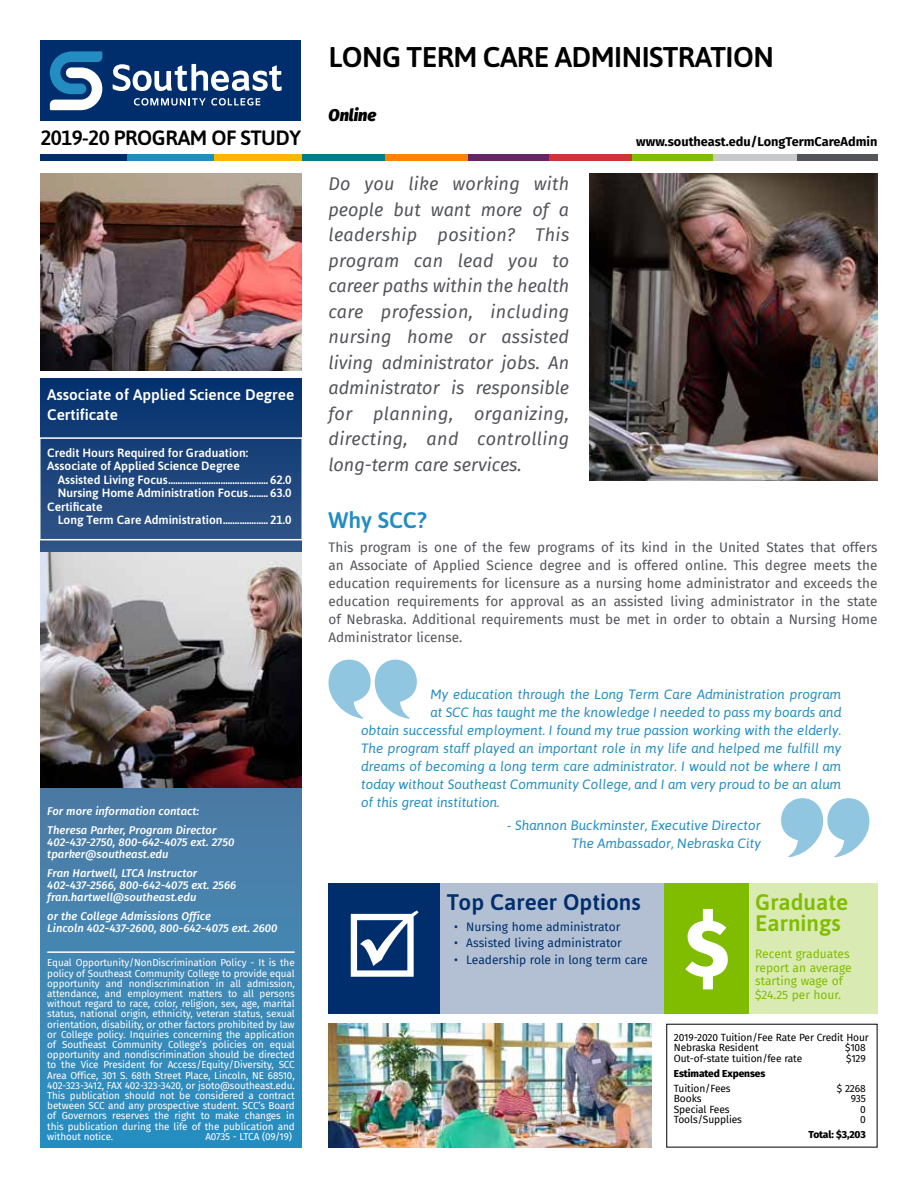
<style>
.page{position:relative;width:918px;height:1188px;background:#fff}
.page>*{position:absolute;margin:0;border:0;box-sizing:border-box;transform-origin:0 0}
.t1{font:600 28.5px "Asap";letter-spacing:-.02em;color:#000}
.t2{font:600 22.5px "Asap";color:#002e6d}
.t3{font:600 22.5px/21px "Asap";color:#80bc00}
.t4{font:600 22.5px "Asap";color:#238dc1}
.t5{font:600 20.7px "Asap";letter-spacing:-.02em;color:#000}
.t6{font:italic 18px/25.5px "Fira Sans";letter-spacing:.02em;color:#54555a;text-align:justify}
.t7{font:italic 900 16.5px "Fira Sans";color:#000}
.t8{font:600 15.3px/20.9px "Asap";color:#fff}
.t9{font:italic 13.5px/18px "Asap";color:#238dc1;text-align:right}
.t10{font:13.5px/18px "Fira Sans";color:#54555a;text-align:justify}
.t11{font:700 12.75px "Fira Sans";color:#000}
.t12{font:600 12px "Asap";color:#fff}
.t13{font:12px "Fira Sans";color:#002e6d}
.t14{font:12px/13.5px "Fira Sans";color:#80bc00}
.t15{font:italic 500 11.25px/12px "Fira Sans";color:#fff}
.t16{font:10.2px/10.5px "Fira Sans";letter-spacing:-.01em;color:#000}
.t17{font:800 10.2px "Fira Sans";letter-spacing:-.01em;color:#000}
.t18{font:9.9px/10.2px "Fira Sans";letter-spacing:-.01em;color:#fff;text-align:justify}
</style>
<div class="page">
<div style="left:40px;top:154px;width:87px;height:6px;background:#002e6d"></div>
<div style="left:127px;top:154px;width:87px;height:6px;background:#238dc1"></div>
<div style="left:214px;top:154px;width:88px;height:6px;background:#ffb600"></div>
<div style="left:383px;top:154px;width:85px;height:6px;background:#ff8300"></div>
<div style="left:548px;top:154px;width:84px;height:6px;background:#cf3339"></div>
<div style="left:712px;top:154px;width:85px;height:6px;background:#c7c8ca"></div>
<div style="left:302px;top:154px;width:82px;height:6px;background:#007e8b"></div>
<div style="left:468px;top:154px;width:81px;height:6px;background:#652565"></div>
<div style="left:632px;top:154px;width:81px;height:6px;background:#80bc00"></div>
<div style="left:797px;top:154px;width:81px;height:6px;background:#54555a"></div>
<img style="left:40px;top:173px;width:262px;height:197px">
<svg style="left:40px;top:378px;width:262px;height:770px;background:#3679a9"></svg>
<div style="left:40px;top:40px;width:262px;height:81px;background:#002e6d"></div>
<hr style="left:47px;top:951px;width:248px;height:2px;background:#fff">
<svg style="left:49px;top:51px;width:54px;height:59px"></svg>
<svg style="left:134px;top:98px;width:126px;height:8px"></svg>
<svg style="left:113px;top:64px;width:169px;height:27px"></svg>
<div style="left:328px;top:883px;width:113px;height:131px;background:#002e6d"></div>
<div style="left:441px;top:883px;width:223px;height:131px;background:#b3c0d3"></div>
<div style="left:664px;top:883px;width:85px;height:131px;background:#80bc00"></div>
<div style="left:749px;top:883px;width:129px;height:131px;background:#d9ebb3"></div>
<svg style="left:351px;top:910px;width:68px;height:67px"></svg>
<svg style="left:685px;top:909px;width:43px;height:80px"></svg>
<svg style="left:781px;top:798px;width:88px;height:59px"></svg>
<svg style="left:328px;top:660px;width:89px;height:59px"></svg>
<svg style="left:40px;top:437px;width:262px;height:104px;background:#284e82"></svg>
<img style="left:40px;top:553px;width:262px;height:235px">
<img style="left:590px;top:173px;width:288px;height:308px">
<img style="left:328px;top:1024px;width:323px;height:124px">
<h3 class="t5" style="left:40px;top:123px;width:262px">2019-20 PROGRAM OF STUDY</h3>
<h3 class="t8" style="left:47px;top:383px;width:249px">Associate of Applied Science Degree<br>Certificate</h3>
<p class="t12" style="left:47px;top:444px;width:202px">Credit Hours Required for Graduation:</p>
<p class="t12" style="left:47px;top:458px;width:194px">Associate of Applied Science Degree</p>
<p class="t12" style="left:58px;top:471px;width:235px">Assisted Living Focus.......................................... 62.0</p>
<p class="t12" style="left:58px;top:485px;width:235px">Nursing Home Administration Focus........ 63.0</p>
<p class="t12" style="left:47px;top:498px;width:57px">Certificate</p>
<p class="t12" style="left:58px;top:512px;width:235px">Long Term Care Administration................... 21.0</p>
<p class="t15" style="left:47px;top:802px;width:171px;line-height:18.8px">For more information contact:<br>Theresa Parker, Program Director</p>
<p class="t15" style="left:47px;top:836px;width:189px">402-437-2750, 800-642-4075 ext. 2750 tparker@southeast.edu</p>
<p class="t15" style="left:47px;top:867px;width:190px">Fran Hartwell, LTCA Instructor<br>402-437-2566, 800-642-4075 ext. 2566 fran.hartwell@southeast.edu</p>
<p class="t15" style="left:47px;top:910px;width:232px">or the College Admissions Office<br>Lincoln 402-437-2600, 800-642-4075 ext. 2600</p>
<p class="t18" style="left:47px;top:958px;width:249px">Equal Opportunity/NonDiscrimination Policy - It is the policy of Southeast Community College to provide equal opportunity and nondiscrimination in all admission, attendance, and employment matters to all persons without regard to race, color, religion, sex, age, marital status, national origin, ethnicity, veteran status, sexual orientation, disability, or other factors prohibited by law or College policy. Inquiries concerning the application of Southeast Community College’s policies on equal opportunity and nondiscrimination should be directed to the Vice President for Access/Equity/Diversity, SCC Area Office, 301 S. 68th Street Place, Lincoln, NE 68510, 402-323-3412, FAX 402-323-3420, or jsoto@southeast.edu.<br>This publication should not be considered a contract between SCC and any prospective student. SCC’s Board of Governors reserves the right to make changes in this publication during the life of the publication and without notice.</p>
<p class="t18" style="left:205px;top:1131px;width:88px">A0735 - LTCA (09/19)</p>
<h1 class="t1" style="left:329px;top:37px;width:447px">LONG TERM CARE ADMINISTRATION</h1>
<h3 class="t7" style="left:328px;top:101px;width:49px">Online</h3>
<p class="t6" style="left:328px;top:171px;width:242px">Do you like working with people but want more of a leadership position? This program can lead you to career paths within the health care profession, including nursing home or assisted living administrator jobs. An administrator is responsible for planning, organizing, directing, and controlling long-term care services.</p>
<p class="t11" style="left:636px;top:131px;width:243px">www.southeast.edu/LongTermCareAdmin</p>
<h2 class="t4" style="left:328px;top:504px;width:100px">Why SCC?</h2>
<p class="t10" style="left:328px;top:538px;width:551px">This program is one of the few programs of its kind in the United States that offers an Associate of Applied Science degree and is offered online. This degree meets the education requirements for licensure as a nursing home administrator and exceeds the education requirements for approval as an assisted living administrator in the state of Nebraska. Additional requirements must be met in order to obtain a Nursing Home Administrator license.</p>
<h3 class="t9" style="left:430px;top:685px;width:412px">My education through the Long Term Care Administration program</h3>
<h3 class="t9" style="left:430px;top:703px;width:412px">at SCC has taught me the knowledge I needed to pass my boards and</h3>
<h3 class="t9" style="left:361px;top:721px;width:482px">obtain successful employment. I found my true passion working with the elderly.</h3>
<h3 class="t9" style="left:361px;top:739px;width:482px">The program staff played an important role in my life and helped me fulfill my</h3>
<h3 class="t9" style="left:361px;top:757px;width:482px">dreams of becoming a long term care administrator. I would not be where I am</h3>
<h3 class="t9" style="left:361px;top:775px;width:482px">today without Southeast Community College, and I am very proud to be an alum</h3>
<h3 class="t9" style="left:361px;top:793px;width:140px">of this great institution.</h3>
<h3 class="t9" style="left:507px;top:815px;width:255px">- Shannon Buckminster, Executive Director<br>The Ambassador, Nebraska City</h3>
<h2 class="t2" style="left:447px;top:887px;width:195px">Top Career Options</h2>
<p class="t13" style="left:454px;top:917px;width:168px">• Nursing home administrator</p>
<p class="t13" style="left:454px;top:934px;width:169px">• Assisted living administrator</p>
<p class="t13" style="left:454px;top:951px;width:195px">• Leadership role in long term care</p>
<h2 class="t3" style="left:755px;top:891px;width:94px">Graduate<br>Earnings</h2>
<p class="t14" style="left:755px;top:947px;width:98px">Recent graduates report an average starting wage of $24.25 per hour.</p>
<p class="t16" style="left:674px;top:1032px;width:197px">2019-2020 Tuition/Fee Rate Per Credit Hour<br>Nebraska Resident</p>
<p class="t16" style="left:845px;top:1042px;width:22px">$108</p>
<p class="t16" style="left:674px;top:1053px;width:130px">Out-of-state tuition/fee rate</p>
<p class="t16" style="left:846px;top:1053px;width:21px">$129</p>
<p class="t17" style="left:674px;top:1064px;width:93px">Estimated Expenses</p>
<p class="t16" style="left:674px;top:1082px;width:58px">Tuition/Fees</p>
<p class="t16" style="left:837px;top:1082px;width:31px">$ 2268</p>
<p class="t16" style="left:674px;top:1093px;width:29px">Books</p>
<p class="t16" style="left:851px;top:1093px;width:17px">935</p>
<p class="t16" style="left:674px;top:1103px;width:57px">Special Fees</p>
<p class="t16" style="left:860px;top:1103px;width:7px">0</p>
<p class="t16" style="left:674px;top:1114px;width:70px">Tools/Supplies</p>
<p class="t16" style="left:860px;top:1114px;width:7px">0</p>
<p class="t17" style="left:808px;top:1125px;width:59px">Total: $3,203</p>
</div>
